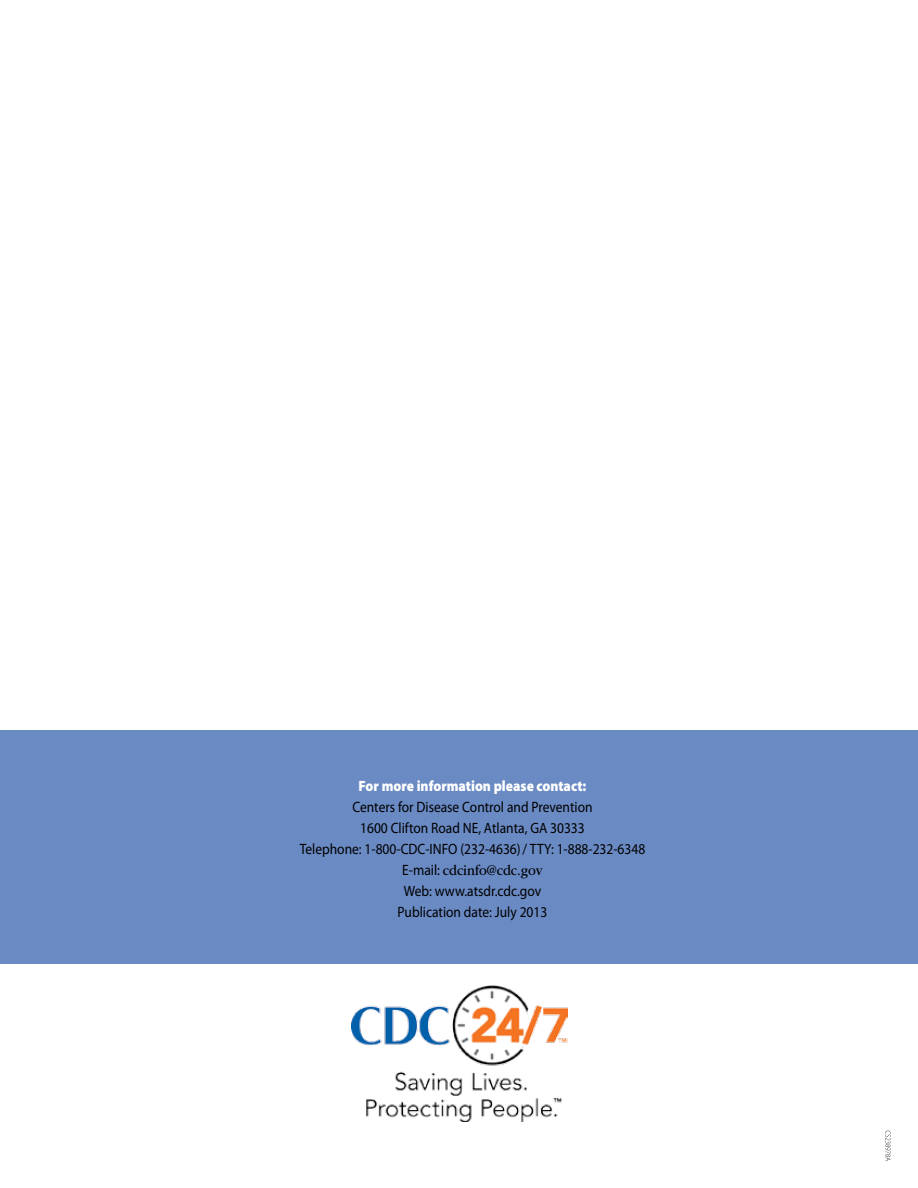
<style>
.page{position:relative;width:918px;height:1188px;background:#fff}
.page>*{position:absolute;margin:0;border:0;box-sizing:border-box;transform-origin:0 0}
.t1{font:15px "Myriad Pro";color:#000;scale:.9 1}
.t2{font:900 15px "Myriad Pro";color:#fff;scale:.9 1}
.t3{font:15px "ITC Garamond Std";color:#000;scale:.9 1}
.s1{font-family:"Myriad Pro"}
</style>
<div class="page">
<div style="left:0;top:730px;width:918px;height:233px;background:#6a8ac4"></div>
<img style="left:352px;top:985px;width:216px;height:137px">
<svg style="left:885px;top:1131px;width:6px;height:30px"></svg>
<p class="t2" style="left:359px;top:777px;width:255px">For more information please contact:</p>
<p class="t1" style="left:352px;top:798px;width:268px">Centers for Disease Control and Prevention</p>
<p class="t1" style="left:360px;top:819px;width:251px">1600 Clifton Road NE, Atlanta, GA 30333</p>
<p class="t1" style="left:300px;top:840px;width:386px">Telephone: 1-800-CDC-INFO (232-4636)/ TTY: 1-888-232-6348</p>
<p class="t3" style="left:402px;top:862px;width:157px"><span class="s1">E-mail:</span> cdcinfo@cdc.gov</p>
<p class="t1" style="left:404px;top:882px;width:154px">Web: www.atsdr.cdc.gov</p>
<p class="t1" style="left:398px;top:903px;width:168px">Publication date: July 2013</p>
</div>
